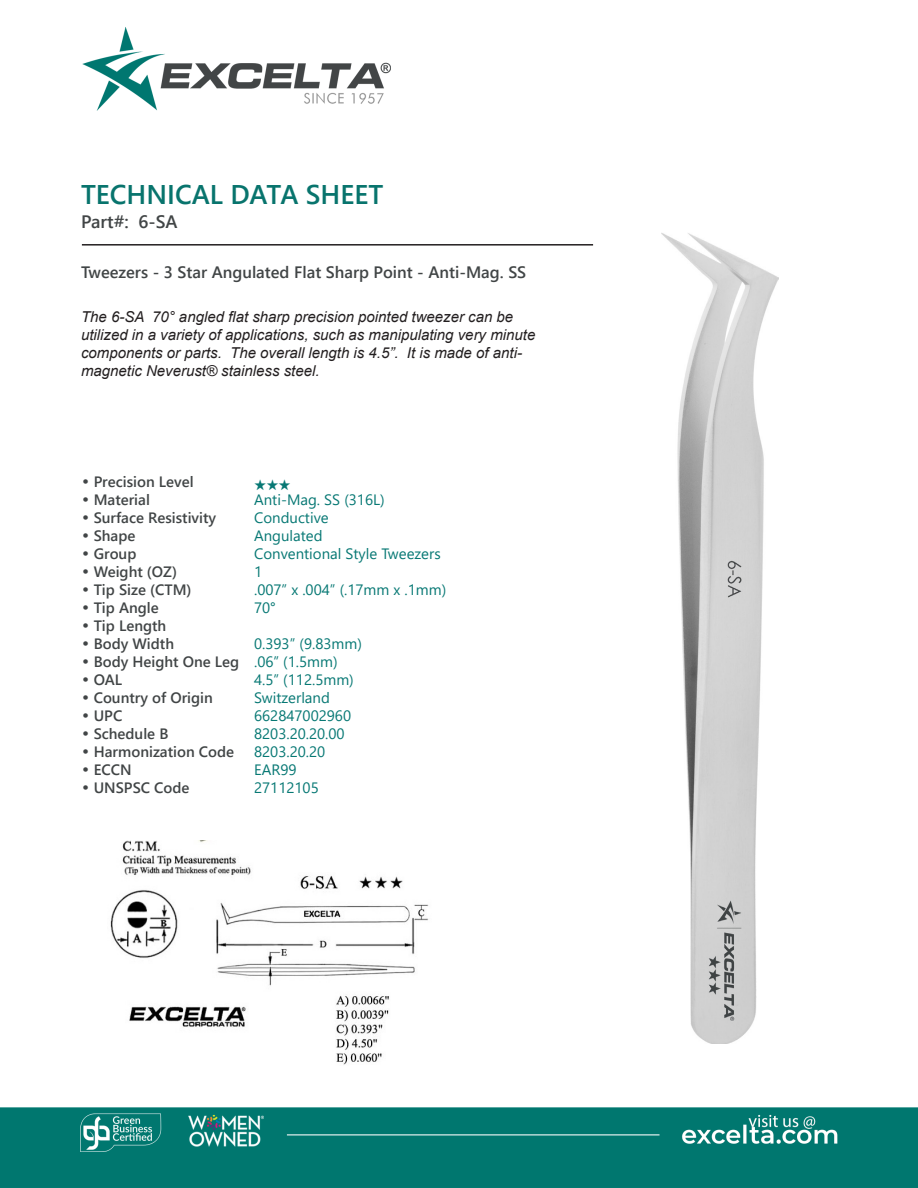
<style>
.page{position:relative;width:918px;height:1188px;background:#fff}
.page>*{position:absolute;margin:0;border:0;box-sizing:border-box;transform-origin:0 0}
.t1{font:700 27px "Yu Gothic UI";color:#08746d}
.t2{font:700 18px "Yu Gothic UI";color:#414546}
.t3{font:700 16.5px "Yu Gothic UI";color:#414546}
.t4{font:italic 15px/18px "Arial";color:#231f20}
.CT_s_CTM{font:700 15px "Yu Gothic UI";color:#414546}
.CT_s_CTM-2{font:15px "Yu Gothic UI";color:#077874}
.CT_s_CTM-3{font:15px "Zapf Ding Bats";color:#077874}
.s1{font-family:"Century Gothic";font-weight:400}
</style>
<div class="page">
<img style="left:0;top:27px;width:918px;height:1161px">
<img style="left:662px;top:232px;width:116px;height:812px">
<img style="left:107px;top:841px;width:328px;height:225px">
<hr style="left:82px;top:244px;width:511px;height:2px;background:#231f20">
<p class="t1" style="left:81px;top:178px;width:304px">TECHNICAL DATA SHEET</p>
<p class="t2" style="left:81px;top:212px;width:98px">Part#: 6-SA</p>
<p class="t3" style="left:81px;top:262px;width:447px">Tweezers - 3 Star Angulated Flat Sharp Point - Anti-Mag. SS</p>
<p class="t4" style="left:81px;top:308px;width:456px">The 6-SA 70° angled flat sharp precision pointed tweezer can be utilized in a variety of applications, such as manipulating very minute components or parts. The overall length is 4.5”. It is made of anti&shy;magnetic Neverust® stainless steel.</p>
<p class="CT_s_CTM" style="left:81px;top:473px;width:114px"><span class="s1">•</span> Precision Level</p>
<p class="CT_s_CTM-3" style="left:254px;top:476px;width:38px">★★★</p>
<p class="CT_s_CTM" style="left:81px;top:491px;width:70px"><span class="s1">•</span> Material</p>
<p class="CT_s_CTM-2" style="left:254px;top:485px;width:132px">Anti-Mag. SS (316L)</p>
<p class="CT_s_CTM" style="left:81px;top:509px;width:137px"><span class="s1">•</span> Surface Resistivity</p>
<p class="CT_s_CTM-2" style="left:254px;top:503px;width:76px">Conductive</p>
<p class="CT_s_CTM" style="left:81px;top:527px;width:56px"><span class="s1">•</span> Shape</p>
<p class="CT_s_CTM-2" style="left:254px;top:521px;width:70px">Angulated</p>
<p class="CT_s_CTM" style="left:81px;top:545px;width:57px"><span class="s1">•</span> Group</p>
<p class="CT_s_CTM-2" style="left:254px;top:539px;width:188px">Conventional Style Tweezers</p>
<p class="CT_s_CTM" style="left:81px;top:563px;width:98px"><span class="s1">•</span> Weight (OZ)</p>
<p class="CT_s_CTM-2" style="left:254px;top:557px;width:10px">1</p>
<p class="CT_s_CTM" style="left:81px;top:581px;width:112px"><span class="s1">•</span> Tip Size (CTM)</p>
<p class="CT_s_CTM-2" style="left:254px;top:575px;width:194px">.007” x .004” (.17mm x .1mm)</p>
<p class="CT_s_CTM" style="left:81px;top:599px;width:79px"><span class="s1">•</span> Tip Angle</p>
<p class="CT_s_CTM-2" style="left:254px;top:593px;width:23px">70°</p>
<p class="CT_s_CTM" style="left:81px;top:617px;width:87px"><span class="s1">•</span> Tip Length</p>
<p class="CT_s_CTM" style="left:81px;top:635px;width:95px"><span class="s1">•</span> Body Width</p>
<p class="CT_s_CTM-2" style="left:254px;top:629px;width:109px">0.393” (9.83mm)</p>
<p class="CT_s_CTM" style="left:81px;top:653px;width:160px"><span class="s1">•</span> Body Height One Leg</p>
<p class="CT_s_CTM-2" style="left:254px;top:647px;width:85px">.06” (1.5mm)</p>
<p class="CT_s_CTM" style="left:81px;top:671px;width:43px"><span class="s1">•</span> OAL</p>
<p class="CT_s_CTM-2" style="left:254px;top:665px;width:101px">4.5” (112.5mm)</p>
<p class="CT_s_CTM" style="left:81px;top:689px;width:133px"><span class="s1">•</span> Country of Origin</p>
<p class="CT_s_CTM-2" style="left:254px;top:683px;width:77px">Switzerland</p>
<p class="CT_s_CTM" style="left:81px;top:707px;width:43px"><span class="s1">•</span> UPC</p>
<p class="CT_s_CTM-2" style="left:254px;top:701px;width:99px">662847002960</p>
<p class="CT_s_CTM" style="left:81px;top:725px;width:89px"><span class="s1">•</span> Schedule B</p>
<p class="CT_s_CTM-2" style="left:254px;top:719px;width:92px">8203.20.20.00</p>
<p class="CT_s_CTM" style="left:81px;top:743px;width:155px"><span class="s1">•</span> Harmonization Code</p>
<p class="CT_s_CTM-2" style="left:254px;top:737px;width:73px">8203.20.20</p>
<p class="CT_s_CTM" style="left:81px;top:761px;width:52px"><span class="s1">•</span> ECCN</p>
<p class="CT_s_CTM-2" style="left:254px;top:755px;width:44px">EAR99</p>
<p class="CT_s_CTM" style="left:81px;top:779px;width:110px"><span class="s1">•</span> UNSPSC Code</p>
<p class="CT_s_CTM-2" style="left:254px;top:773px;width:66px">27112105</p>
</div>
